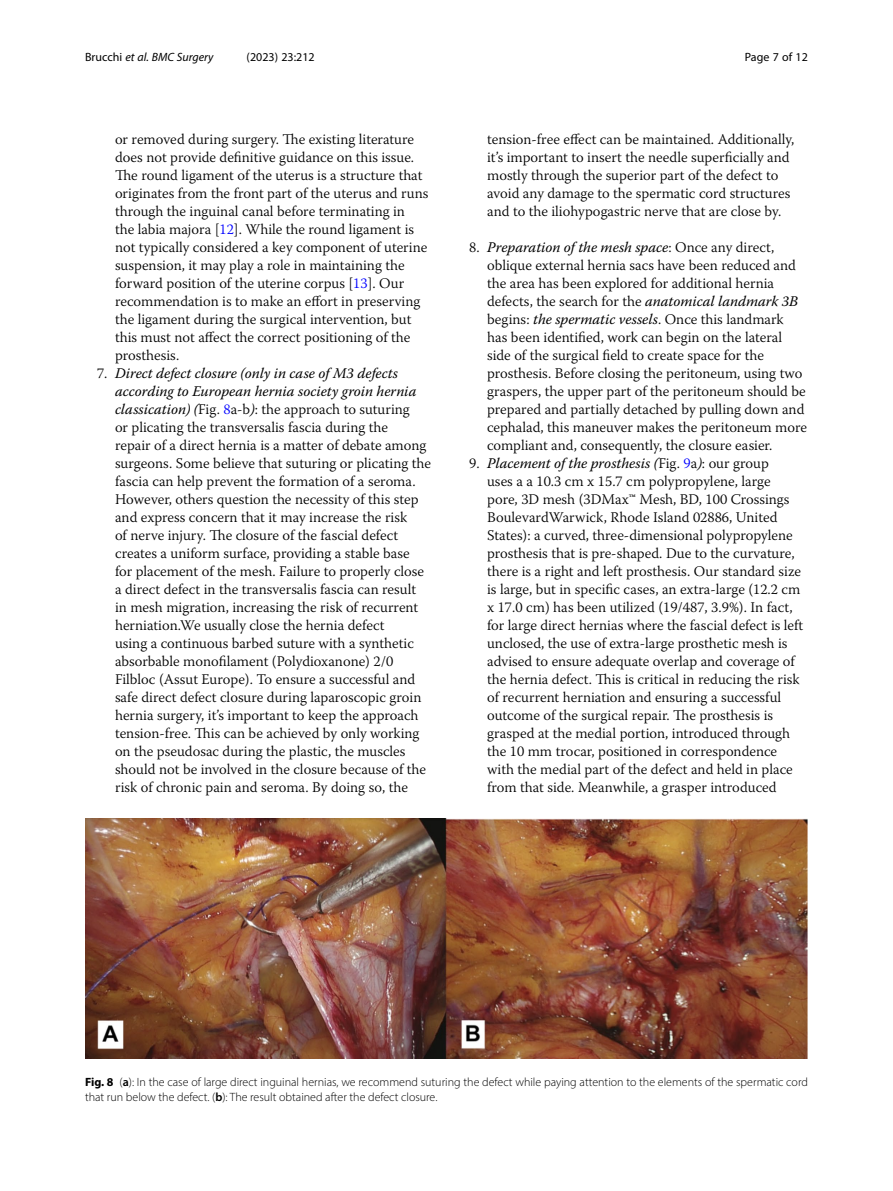
<style>
.page{position:relative;width:893px;height:1191px;background:#fff}
.page>*{position:absolute;margin:0;border:0;box-sizing:border-box;transform-origin:0 0}
.Ordered_L1_Middle{font:300 14.7px/18px "Warnock Pro";color:#000}
.Ordered_L1_Para{font:300 14.7px/18px "Warnock Pro";color:#000}
.Figure_Caption{font:300 12px/15px "Myriad Pro";color:#000}
.t1{font:italic 12px "Myriad Pro";color:#000}
.t2{font:12px "Myriad Pro";color:#000}
.s1{font-style:normal}
.s2{color:#00f}
.s3{font-weight:400;font-style:italic}
.s4{font-weight:700}
.s5{font-weight:600}
</style>
<div class="page">
<img style="left:85px;top:818px;width:723px;height:241px">
<p class="t1" style="left:85px;top:50px;width:130px"><span class="s1">Brucchi</span> et al. BMC Surgery</p>
<p class="t2" style="left:247px;top:50px;width:70px">(2023) 23:212</p>
<p class="t2" style="left:745px;top:50px;width:65px">Page 7 of 12</p>
<p class="Ordered_L1_Para" style="left:115px;top:130px;width:315px">or removed during surgery. The existing literature does not provide definitive guidance on this issue.<br>The round ligament of the uterus is a structure that originates from the front part of the uterus and runs through the inguinal canal before terminating in<br>the labia majora [<span class="s2">12</span>]. While the round ligament is not typically considered a key component of uterine suspension, it may play a role in maintaining the forward position of the uterine corpus [<span class="s2">13</span>]. Our recommendation is to make an effort in preserving the ligament during the surgical intervention, but this must not affect the correct positioning of the prosthesis.</p>
<p class="Ordered_L1_Middle" style="left:115px;top:364px;width:318px;text-indent:-18px">7. <span class="s3">Direct defect closure (only in case of M3 defects according to European hernia society groin hernia classication) (</span>Fig. <span class="s2">8</span>a-b<span class="s3">)</span>: the approach to suturing<br>or plicating the transversalis fascia during the<br>repair of a direct hernia is a matter of debate among surgeons. Some believe that suturing or plicating the fascia can help prevent the formation of a seroma.<br>However, others question the necessity of this step and express concern that it may increase the risk<br>of nerve injury. The closure of the fascial defect creates a uniform surface, providing a stable base<br>for placement of the mesh. Failure to properly close a direct defect in the transversalis fascia can result in mesh migration, increasing the risk of recurrent herniation.We usually close the hernia defect<br>using a continuous barbed suture with a synthetic absorbable monofilament (Polydioxanone) 2/0<br>Filbloc (Assut Europe). To ensure a successful and safe direct defect closure during laparoscopic groin hernia surgery, it’s important to keep the approach tension-free. This can be achieved by only working on the pseudosac during the plastic, the muscles should not be involved in the closure because of the risk of chronic pain and seroma. By doing so, the</p>
<p class="Ordered_L1_Middle" style="left:487px;top:130px;width:309px">tension-free effect can be maintained. Additionally, it’s important to insert the needle superficially and mostly through the superior part of the defect to avoid any damage to the spermatic cord structures and to the iliohypogastric nerve that are close by.</p>
<p class="Ordered_L1_Middle" style="left:487px;top:238px;width:321px;text-indent:-18px">8. <span class="s3">Preparation of the mesh space</span>: Once any direct, oblique external hernia sacs have been reduced and the area has been explored for additional hernia defects, the search for the <span class="s3">anatomical landmark 3B </span>begins: <span class="s3">the spermatic vessels</span>. Once this landmark has been identified, work can begin on the lateral side of the surgical field to create space for the prosthesis. Before closing the peritoneum, using two graspers, the upper part of the peritoneum should be prepared and partially detached by pulling down and cephalad, this maneuver makes the peritoneum more compliant and, consequently, the closure easier.</p>
<p class="Ordered_L1_Middle" style="left:487px;top:454px;width:318px;text-indent:-18px">9. <span class="s3">Placement of the prosthesis (</span>Fig. <span class="s2">9</span>a<span class="s3">)</span>: our group<br>uses a a 10.3 cm x 15.7 cm polypropylene, large pore, 3D mesh (3DMax™ Mesh, BD, 100 Crossings BoulevardWarwick, Rhode Island 02886, United States): a curved, three-dimensional polypropylene prosthesis that is pre-shaped. Due to the curvature, there is a right and left prosthesis. Our standard size is large, but in specific cases, an extra-large (12.2 cm x 17.0 cm) has been utilized (19/487, 3.9%). In fact, for large direct hernias where the fascial defect is left unclosed, the use of extra-large prosthetic mesh is advised to ensure adequate overlap and coverage of the hernia defect. This is critical in reducing the risk of recurrent herniation and ensuring a successful outcome of the surgical repair. The prosthesis is grasped at the medial portion, introduced through the 10 mm trocar, positioned in correspondence with the medial part of the defect and held in place from that side. Meanwhile, a grasper introduced</p>
<p class="Figure_Caption" style="left:85px;top:1074px;width:724px"><span class="s4">Fig. 8</span> (<span class="s5">a</span>): In the case of large direct inguinal hernias, we recommend suturing the defect while paying attention to the elements of the spermatic cord that run below the defect. (<span class="s5">b</span>): The result obtained after the defect closure.</p>
</div>
